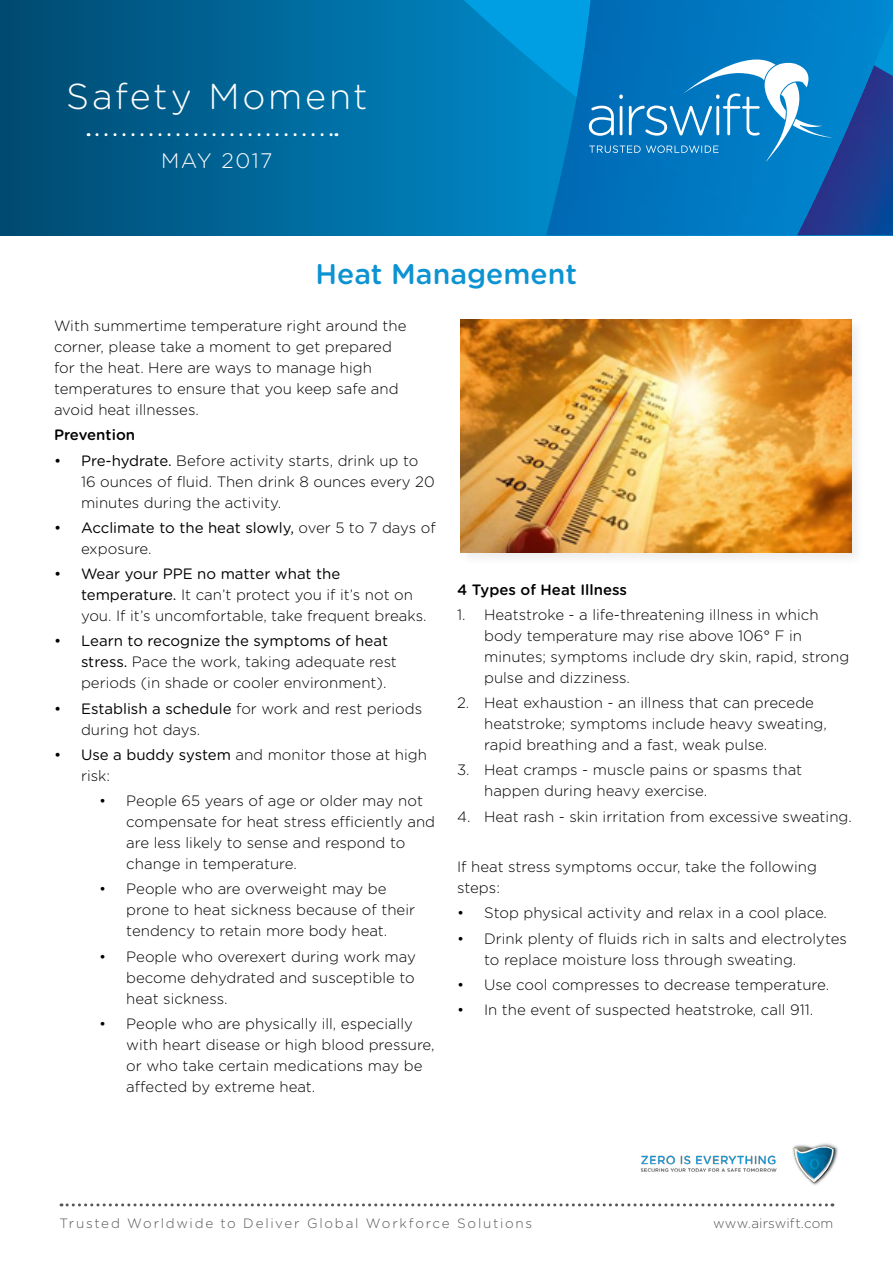
<style>
.page{position:relative;width:893px;height:1263px;background:#fff}
.page>*{position:absolute;margin:0;border:0;box-sizing:border-box;transform-origin:0 0}
.t1{font:300 36px "Gotham Rounded";letter-spacing:.075em;color:#fff}
.t2{font:500 28.5px "Gotham Rounded";color:#0d93d2}
.t3{font:300 21px "Gotham Rounded";letter-spacing:.065em;color:#fff}
.t4{font:300 15px/21px "Gotham Rounded";color:#000}
.t5{font:15px/21px "Gotham Rounded";color:#000}
.t6{font:500 15px "Gotham Rounded";color:#000}
.t7{font:300 13.5px "Gotham Rounded";letter-spacing:.125em;color:#575756}
.t8{font:300 13.5px "Gotham Rounded";letter-spacing:.005em;color:#575756}
.s1{font-weight:400}
.s2{font-weight:300}
</style>
<div class="page">
<svg style="left:0;top:0;width:546px;height:235px;background:#006698"></svg>
<img style="left:546px;top:97px;width:31px;height:138px">
<img style="left:874px;top:0;width:19px;height:65px">
<img style="left:874px;top:65px;width:19px;height:170px">
<img style="left:451px;top:0;width:126px;height:97px">
<img style="left:577px;top:0;width:297px;height:235px">
<svg style="left:61px;top:1203px;width:772px;height:3px"></svg>
<svg style="left:589px;top:60px;width:244px;height:102px;background:#2c8ecb"></svg>
<svg style="left:97px;top:133px;width:240px;height:3px"></svg>
<img style="left:640px;top:1143px;width:198px;height:42px">
<div style="left:458px;top:317px;width:407px;height:249px;background:#000;opacity:.07"></div>
<img style="left:460px;top:320px;width:391px;height:232px">
<h1 class="t1" style="left:66px;top:72px;width:303px">Safety Moment</h1>
<h3 class="t3" style="left:161px;top:146px;width:113px">MAY 2017</h3>
<h2 class="t2" style="left:315px;top:253px;width:263px">Heat Management</h2>
<p class="t4" style="left:54px;top:315px;width:354px">With summertime temperature right around the corner, please take a moment to get prepared for the heat. Here are ways to manage high temperatures to ensure that you keep safe and avoid heat illnesses.</p>
<p class="t6" style="left:54px;top:424px;width:83px">Prevention</p>
<p class="t4" style="left:81px;top:449px;width:355px;text-indent:-27px"><span class="s1">• Pre-hydrate.</span> Before activity starts, drink up to<br>16 ounces of fluid. Then drink 8 ounces every 20 minutes during the activity.</p>
<p class="t5" style="left:81px;top:516px;width:356px;text-indent:-27px">• Acclimate to the heat slowly, <span class="s2">over 5 to 7 days of exposure.</span></p>
<p class="t4" style="left:81px;top:562px;width:347px;text-indent:-27px"><span class="s1">• Wear your PPE no matter what the temperature.</span> It can’t protect you if it’s not on you. If it’s uncomfortable, take frequent breaks.</p>
<p class="t4" style="left:81px;top:630px;width:317px;text-indent:-27px"><span class="s1">• Learn to recognize the symptoms of heat stress.</span> Pace the work, taking adequate rest periods (in shade or cooler environment).</p>
<p class="t4" style="left:81px;top:697px;width:343px;text-indent:-27px"><span class="s1">• Establish a schedule</span> for work and rest periods during hot days.</p>
<p class="t4" style="left:81px;top:743px;width:347px;text-indent:-27px"><span class="s1">• Use a buddy system</span> and monitor those at high risk:</p>
<p class="t4" style="left:126px;top:789px;width:310px;text-indent:-27px">• People 65 years of age or older may not compensate for heat stress efficiently and are less likely to sense and respond to change in temperature.</p>
<p class="t4" style="left:126px;top:878px;width:290px;text-indent:-27px">• People who are overweight may be prone to heat sickness because of their tendency to retain more body heat.</p>
<p class="t4" style="left:126px;top:945px;width:291px;text-align:justify;text-indent:-27px">• People who overexert during work may become dehydrated and susceptible to heat sickness.</p>
<p class="t4" style="left:126px;top:1012px;width:310px;text-indent:-27px">• People who are physically ill, especially with heart disease or high blood pressure, or who take certain medications may be affected by extreme heat.</p>
<p class="t6" style="left:457px;top:578px;width:171px">4 Types of Heat Illness</p>
<p class="t4" style="left:484px;top:603px;width:367px;text-indent:-27px">1. Heatstroke - a life-threatening illness in which body temperature may rise above 106° F in minutes; symptoms include dry skin, rapid, strong pulse and dizziness.</p>
<p class="t4" style="left:484px;top:691px;width:344px;text-indent:-27px">2. Heat exhaustion - an illness that can precede heatstroke; symptoms include heavy sweating, rapid breathing and a fast, weak pulse.</p>
<p class="t4" style="left:484px;top:759px;width:320px;text-indent:-27px">3. Heat cramps - muscle pains or spasms that happen during heavy exercise.</p>
<p class="t4" style="left:457px;top:805px;width:396px">4. Heat rash - skin irritation from excessive sweating.</p>
<p class="t4" style="left:457px;top:855px;width:361px">If heat stress symptoms occur, take the following steps:</p>
<p class="t4" style="left:457px;top:902px;width:371px">• Stop physical activity and relax in a cool place.</p>
<p class="t4" style="left:484px;top:927px;width:364px;text-indent:-27px">• Drink plenty of fluids rich in salts and electrolytes to replace moisture loss through sweating.</p>
<p class="t4" style="left:457px;top:973px;width:374px">• Use cool compresses to decrease temperature.</p>
<p class="t4" style="left:457px;top:998px;width:358px">• In the event of suspected heatstroke, call 911.</p>
<p class="t7" style="left:60px;top:1214px;width:474px">Trusted Worldwide to Deliver Global Workforce Solutions</p>
<p class="t8" style="left:713px;top:1214px;width:122px">www.airswift.com</p>
</div>
